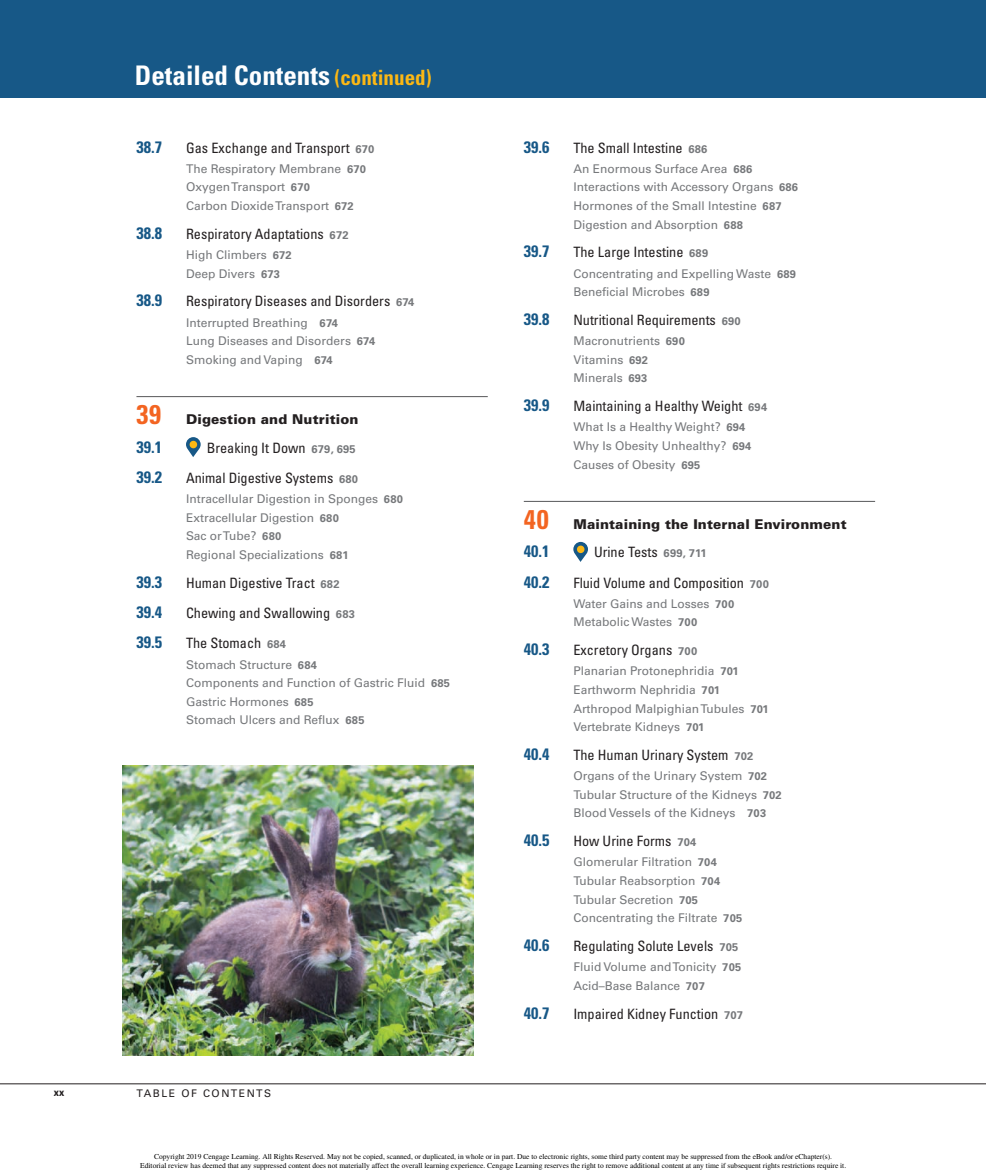
<style>
.page{position:relative;width:986px;height:1175px;background:#fff}
.page>*{position:absolute;margin:0;border:0;box-sizing:border-box;transform-origin:0 0}
.t1{font:700 condensed 27px "Univers LT Std";color:#fff}
.t2{font:700 condensed 16.5px "Univers LT Std";color:#175887}
.t3{font:condensed 14.25px "Univers LT Std";color:#231f20}
.t4{font:900 13.5px "Univers LT Std";letter-spacing:.01em;color:#231f20}
.t5{font:12px/18.6px "Univers LT Std";color:#76787b}
.t6{font:10.5px "Univers LT Std";letter-spacing:.15em;color:#231f20}
.t7{font:700 condensed 10.5px "Univers LT Std";color:#231f20}
.t8{font:7.5px/9.6px "Times";color:#000;text-align:center}
.s1{font-size:21px;color:#fcb814}
.s2{font-weight:700;font-stretch:normal;font-size:11.1px;color:#76787b}
.s3{font-weight:700;font-size:11.1px}
.s4{font-weight:700;font-stretch:condensed;font-size:27px;color:#f36421}
</style>
<div class="page">
<hr style="left:136px;top:396px;width:351px;height:1px;background:#57585a">
<svg style="left:186px;top:437px;width:14px;height:20px"></svg>
<div style="left:189px;top:440px;width:8px;height:8px;background:#fcb814;border-radius:50%"></div>
<hr style="left:523px;top:501px;width:351px;height:1px;background:#57585a">
<svg style="left:573px;top:541px;width:14px;height:20px"></svg>
<svg style="left:576px;top:545px;width:8px;height:8px"></svg>
<div style="left:0;top:0;width:985px;height:97px;background:#175887"></div>
<hr style="left:0;top:1083px;width:985px;height:1px;background:#231f20">
<img style="left:122px;top:765px;width:351px;height:290px">
<p class="t7" style="left:54px;top:1085px;width:12px">xx</p>
<h1 class="t1" style="left:135px;top:58px;width:298px">Detailed Contents <span class="s1">(continued)</span></h1>
<h2 class="t2" style="left:136px;top:137px;width:27px">38.7</h2>
<p class="t3" style="left:186px;top:138px;width:190px">Gas Exchange and Transport <span class="s2">670</span></p>
<p class="t5" style="left:186px;top:159px;width:181px">The Respiratory Membrane <span class="s3">670<br></span>Oxygen Transport <span class="s3">670<br></span>Carbon Dioxide Transport <span class="s3">672</span></p>
<h2 class="t2" style="left:136px;top:223px;width:27px">38.8</h2>
<p class="t3" style="left:186px;top:225px;width:164px">Respiratory Adaptations <span class="s2">672</span></p>
<p class="t5" style="left:186px;top:245px;width:107px">High Climbers <span class="s3">672<br></span>Deep Divers <span class="s3">673</span></p>
<h2 class="t2" style="left:136px;top:290px;width:27px">38.9</h2>
<p class="t3" style="left:186px;top:292px;width:230px">Respiratory Diseases and Disorders <span class="s2">674</span></p>
<p class="t5" style="left:186px;top:313px;width:191px">Interrupted Breathing <span class="s3">674<br></span>Lung Diseases and Disorders <span class="s3">674<br></span>Smoking and Vaping <span class="s3">674</span></p>
<p class="t4" style="left:136px;top:410px;width:223px"><span class="s4">39</span> Digestion and Nutrition</p>
<h2 class="t2" style="left:136px;top:436px;width:27px">39.1</h2>
<p class="t3" style="left:206px;top:438px;width:150px">Breaking It Down <span class="s2">679, 695</span></p>
<h2 class="t2" style="left:136px;top:467px;width:27px">39.2</h2>
<p class="t3" style="left:186px;top:468px;width:173px">Animal Digestive Systems <span class="s2">680</span></p>
<p class="t5" style="left:186px;top:489px;width:218px">Intracellular Digestion in Sponges <span class="s3">680<br></span>Extracellular Digestion <span class="s3">680<br></span>Sac or Tube? <span class="s3">680<br></span>Regional Specializations <span class="s3">681</span></p>
<h2 class="t2" style="left:136px;top:571px;width:27px">39.3</h2>
<p class="t3" style="left:186px;top:573px;width:155px">Human Digestive Tract <span class="s2">682</span></p>
<h2 class="t2" style="left:136px;top:602px;width:27px">39.4</h2>
<p class="t3" style="left:186px;top:603px;width:170px">Chewing and Swallowing <span class="s2">683</span></p>
<h2 class="t2" style="left:136px;top:632px;width:27px">39.5</h2>
<p class="t3" style="left:186px;top:634px;width:101px">The Stomach <span class="s2">684</span></p>
<p class="t5" style="left:186px;top:655px;width:265px">Stomach Structure <span class="s3">684<br></span>Components and Function of Gastric Fluid <span class="s3">685<br></span>Gastric Hormones <span class="s3">685<br></span>Stomach Ulcers and Reflux <span class="s3">685</span></p>
<p class="t6" style="left:136px;top:1086px;width:136px">TABLE OF CONTENTS</p>
<h2 class="t2" style="left:523px;top:137px;width:27px">39.6</h2>
<p class="t3" style="left:573px;top:138px;width:135px">The Small Intestine <span class="s2">686</span></p>
<p class="t5" style="left:573px;top:159px;width:226px">An Enormous Surface Area <span class="s3">686<br></span>Interactions with Accessory Organs <span class="s3">686<br></span>Hormones of the Small Intestine <span class="s3">687<br></span>Digestion and Absorption <span class="s3">688</span></p>
<h2 class="t2" style="left:523px;top:241px;width:27px">39.7</h2>
<p class="t3" style="left:573px;top:243px;width:136px">The Large Intestine <span class="s2">689</span></p>
<p class="t5" style="left:573px;top:264px;width:224px">Concentrating and Expelling Waste <span class="s3">689<br></span>Beneficial Microbes <span class="s3">689</span></p>
<h2 class="t2" style="left:523px;top:309px;width:27px">39.8</h2>
<p class="t3" style="left:573px;top:311px;width:169px">Nutritional Requirements <span class="s2">690</span></p>
<p class="t5" style="left:573px;top:331px;width:113px">Macronutrients <span class="s3">690<br></span>Vitamins <span class="s3">692<br></span>Minerals <span class="s3">693</span></p>
<h2 class="t2" style="left:523px;top:395px;width:27px">39.9</h2>
<p class="t3" style="left:573px;top:397px;width:195px">Maintaining a Healthy Weight <span class="s2">694</span></p>
<p class="t5" style="left:573px;top:418px;width:179px">What Is a Healthy Weight? <span class="s3">694<br></span>Why Is Obesity Unhealthy? <span class="s3">694<br></span>Causes of Obesity <span class="s3">695</span></p>
<p class="t4" style="left:523px;top:515px;width:324px"><span class="s4">40</span> Maintaining the Internal Environment</p>
<h2 class="t2" style="left:523px;top:541px;width:27px">40.1</h2>
<p class="t3" style="left:593px;top:543px;width:114px">Urine Tests <span class="s2">699, 711</span></p>
<h2 class="t2" style="left:523px;top:571px;width:27px">40.2</h2>
<p class="t3" style="left:573px;top:573px;width:197px">Fluid Volume and Composition <span class="s2">700</span></p>
<p class="t5" style="left:573px;top:594px;width:162px">Water Gains and Losses <span class="s3">700<br></span>Metabolic Wastes <span class="s3">700</span></p>
<h2 class="t2" style="left:523px;top:639px;width:27px">40.3</h2>
<p class="t3" style="left:573px;top:641px;width:125px">Excretory Organs <span class="s2">700</span></p>
<p class="t5" style="left:573px;top:661px;width:197px">Planarian Protonephridia <span class="s3">701<br></span>Earthworm Nephridia <span class="s3">701<br></span>Arthropod Malpighian Tubules <span class="s3">701<br></span>Vertebrate Kidneys <span class="s3">701</span></p>
<h2 class="t2" style="left:523px;top:744px;width:27px">40.4</h2>
<p class="t3" style="left:573px;top:745px;width:181px">The Human Urinary System <span class="s2">702</span></p>
<p class="t5" style="left:573px;top:766px;width:210px">Organs of the Urinary System <span class="s3">702<br></span>Tubular Structure of the Kidneys <span class="s3">702<br></span>Blood Vessels of the Kidneys <span class="s3">703</span></p>
<h2 class="t2" style="left:523px;top:830px;width:27px">40.5</h2>
<p class="t3" style="left:573px;top:831px;width:124px">How Urine Forms <span class="s2">704</span></p>
<p class="t5" style="left:573px;top:852px;width:170px">Glomerular Filtration <span class="s3">704<br></span>Tubular Reabsorption <span class="s3">704<br></span>Tubular Secretion <span class="s3">705<br></span>Concentrating the Filtrate <span class="s3">705</span></p>
<h2 class="t2" style="left:523px;top:934px;width:27px">40.6</h2>
<p class="t3" style="left:573px;top:936px;width:166px">Regulating Solute Levels <span class="s2">705</span></p>
<p class="t5" style="left:573px;top:957px;width:169px">Fluid Volume and Tonicity <span class="s3">705<br></span>Acid–Base Balance <span class="s3">707</span></p>
<h2 class="t2" style="left:523px;top:1002px;width:27px">40.7</h2>
<p class="t3" style="left:573px;top:1004px;width:171px">Impaired Kidney Function <span class="s2">707</span></p>
<p class="t8" style="left:140px;top:1150px;width:707px">Copyright 2019 Cengage Learning. All Rights Reserved. May not be copied, scanned, or duplicated, in whole or in part. Due to electronic rights, some third party content may be suppressed from the eBook and/or eChapter(s).<br>Editorial review has deemed that any suppressed content does not materially affect the overall learning experience. Cengage Learning reserves the right to remove additional content at any time if subsequent rights restrictions require it.</p>
</div>
